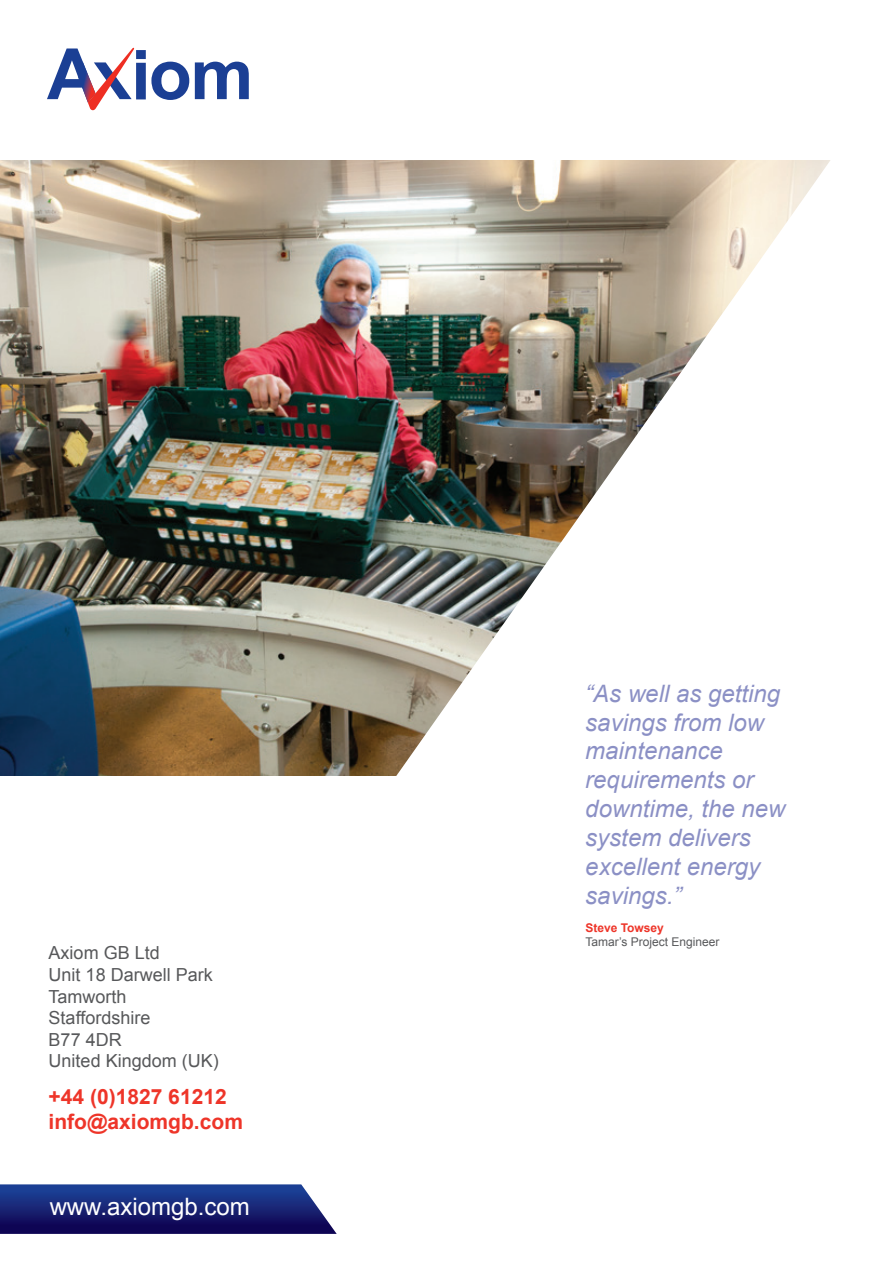
<style>
.page{position:relative;width:893px;height:1263px;background:#fff}
.page>*{position:absolute;margin:0;border:0;box-sizing:border-box;transform-origin:0 0}
.t1{font:italic 24px/28.8px "Arial";color:#8b90c5}
.t2{font:24px "Arial";color:#fff}
.t3{font:700 21px/25.2px "Arial";color:#ee3529}
.t4{font:18px/21.6px "Arial";color:#57585a}
.t5{font:12px "Arial";color:#57585a}
.t6{font:700 12px "Arial";color:#ee3529}
</style>
<div class="page">
<img style="left:0;top:160px;width:373px;height:616px">
<img style="left:373px;top:160px;width:457px;height:616px">
<svg style="left:195px;top:62px;width:54px;height:37px"></svg>
<svg style="left:47px;top:48px;width:142px;height:62px"></svg>
<svg style="left:0;top:1184px;width:337px;height:50px;background:#242f7b"></svg>
<p class="t4" style="left:49px;top:942px;width:172px">Axiom GB Ltd<br>Unit 18 Darwell Park<br>Tamworth<br>Staffordshire<br>B77 4DR<br>United Kingdom (UK)</p>
<p class="t3" style="left:49px;top:1084px;width:196px">+44 (0)1827 61212 info@axiomgb.com</p>
<p class="t2" style="left:50px;top:1193px;width:202px">www.axiomgb.com</p>
<p class="t1" style="left:585px;top:679px;width:202px">“As well as getting savings from low maintenance requirements or downtime, the new system delivers excellent energy savings.”</p>
<p class="t6" style="left:585px;top:921px;width:80px">Steve Towsey</p>
<p class="t5" style="left:585px;top:935px;width:136px">Tamar’s Project Engineer</p>
</div>
